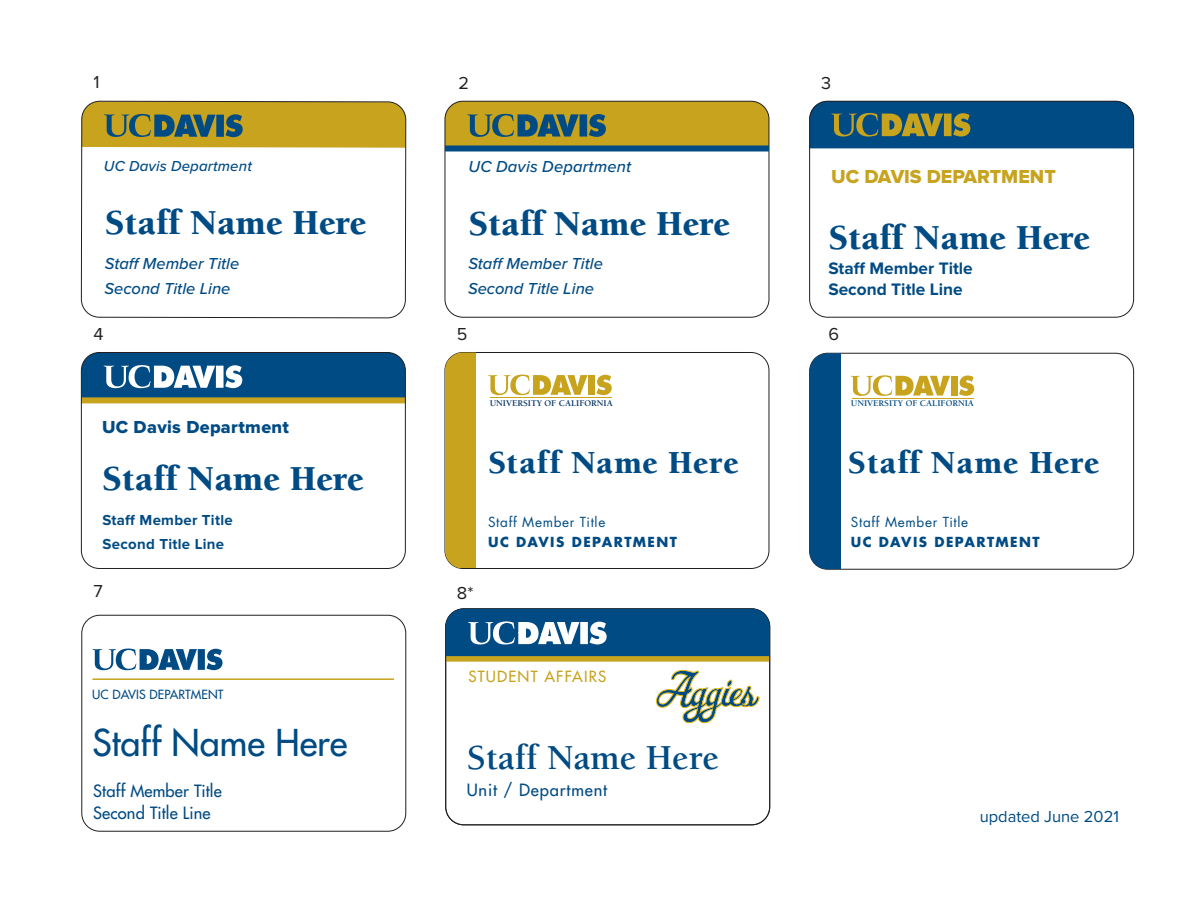
<style>
.page{position:relative;width:1188px;height:918px;background:#fff}
.page>*{position:absolute;margin:0;border:0;box-sizing:border-box;transform-origin:0 0}
.t1{font:900 36px "Berkeley Std";color:#004b84}
.t2{font:700 36px "Berkeley Std";color:#004b84}
.t3{font:500 36px "Futura Std";color:#004b84}
.t4{font:900 33px "Berkeley Std";letter-spacing:.025em;color:#004b84}
.t5{font:19.5px "Proxima Nova Extrabld";color:#c7a31e}
.t6{font:18px "Proxima Nova Extrabld";letter-spacing:.02em;color:#004b84}
.t7{font:18px "Proxima Nova";color:#231f20}
.t8{font:700 17.25px/21px "Proxima Nova";color:#004b84}
.t9{font:italic 500 16.5px/25px "Proxima Nova";color:#004b84}
.t10{font:500 16.5px/21.6px "Futura Std";letter-spacing:.01em;color:#004b84}
.t11{font:500 16.5px "Futura Std";letter-spacing:.05em;color:#004b84}
.t12{font:16.5px "Proxima Nova";color:#004b84}
.t13{font:700 15px "Proxima Nova";letter-spacing:.02em;color:#004b84}
.t14{font:italic 500 15px "Proxima Nova";letter-spacing:.01em;color:#004b84}
.t15{font:500 15px "Futura Std";letter-spacing:.08em;color:#c7a31e}
.t16{font:700 13.5px "Futura Std";letter-spacing:.105em;color:#004b84}
.t17{font:13.5px "Futura Std";letter-spacing:.05em;color:#004b84}
.t18{font:500 12.3px "Futura Std";letter-spacing:.01em;color:#004b84}
.t19{font:700 9px "Berkeley Std";color:#003163}
.t20{font:700 9px "Berkeley Std";color:#004b84}
</style>
<div class="page">
<svg style="left:81px;top:100px;width:326px;height:732px"></svg>
<svg style="left:445px;top:101px;width:324px;height:44px"></svg>
<div style="left:445px;top:101px;width:324px;height:217px;border:1px solid #231f20;border-radius:18px"></div>
<div style="left:445px;top:145px;width:324px;height:6px;background:#004b84"></div>
<svg style="left:809px;top:101px;width:325px;height:47px"></svg>
<div style="left:809px;top:101px;width:325px;height:217px;border:1px solid #231f20;border-radius:18px"></div>
<svg style="left:81px;top:352px;width:324px;height:45px"></svg>
<div style="left:81px;top:397px;width:325px;height:6px;background:#c7a31e"></div>
<div style="left:81px;top:352px;width:325px;height:217px;border:1px solid #231f20;border-radius:18px"></div>
<div style="left:445px;top:352px;width:324px;height:217px;border:1px solid #231f20;border-radius:18px"></div>
<svg style="left:596px;top:375px;width:16px;height:20px"></svg>
<div style="left:588px;top:375px;width:7px;height:20px;background:#c7a31e"></div>
<svg style="left:488px;top:375px;width:100px;height:20px"></svg>
<hr style="left:490px;top:397px;width:121px;height:1px;background:#c7a31e">
<div style="left:445px;top:352px;width:31px;height:216px;background:#c7a31e"></div>
<div style="left:809px;top:353px;width:325px;height:217px;border:1px solid #231f20;border-radius:18px"></div>
<div style="left:810px;top:353px;width:31px;height:216px;background:#004b84"></div>
<svg style="left:959px;top:376px;width:15px;height:20px"></svg>
<div style="left:951px;top:376px;width:7px;height:20px;background:#c7a31e"></div>
<svg style="left:851px;top:375px;width:99px;height:21px"></svg>
<hr style="left:852px;top:398px;width:122px;height:1px;background:#c7a31e">
<svg style="left:447px;top:656px;width:321px;height:5px;fill:#c7a31e"></svg>
<div style="left:445px;top:608px;width:325px;height:217px;border:1px solid #231f20;border-radius:18px"></div>
<svg style="left:446px;top:609px;width:324px;height:47px"></svg>
<svg style="left:656px;top:670px;width:104px;height:53px"></svg>
<div style="left:81px;top:615px;width:325px;height:217px;border:1px solid #231f20;border-radius:18px"></div>
<svg style="left:206px;top:649px;width:17px;height:21px"></svg>
<div style="left:198px;top:649px;width:7px;height:21px;background:#004b84"></div>
<svg style="left:92px;top:648px;width:105px;height:22px"></svg>
<hr style="left:92px;top:678px;width:302px;height:2px;background:#c7a31e">
<p class="t7" style="left:94px;top:72px;width:8px">1</p>
<p class="t14" style="left:104px;top:158px;width:150px">UC Davis Department</p>
<h1 class="t1" style="left:105px;top:203px;width:263px">Staff Name Here</h1>
<p class="t9" style="left:104px;top:251px;width:136px">Staff Member Title<br>Second Title Line</p>
<p class="t7" style="left:458px;top:73px;width:12px">2</p>
<p class="t9" style="left:468px;top:155px;width:164px">UC Davis Department</p>
<h1 class="t1" style="left:468px;top:204px;width:263px">Staff Name Here</h1>
<p class="t9" style="left:468px;top:252px;width:136px">Staff Member Title</p>
<p class="t9" style="left:468px;top:277px;width:128px">Second Title Line</p>
<p class="t7" style="left:821px;top:73px;width:12px">3</p>
<p class="t5" style="left:831px;top:165px;width:226px">UC DAVIS DEPARTMENT</p>
<h1 class="t1" style="left:828px;top:218px;width:263px">Staff Name Here</h1>
<p class="t8" style="left:828px;top:259px;width:146px">Staff Member Title<br>Second Title Line</p>
<p class="t7" style="left:94px;top:324px;width:12px">4</p>
<p class="t7" style="left:457px;top:324px;width:12px">5</p>
<p class="t7" style="left:828px;top:324px;width:12px">6</p>
<p class="t6" style="left:102px;top:416px;width:189px">UC Davis Department</p>
<h1 class="t1" style="left:102px;top:459px;width:263px">Staff Name Here</h1>
<p class="t13" style="left:102px;top:511px;width:132px">Staff Member Title</p>
<p class="t13" style="left:103px;top:535px;width:123px">Second Title Line</p>
<p class="t7" style="left:94px;top:581px;width:11px">7</p>
<p class="t7" style="left:457px;top:582px;width:18px">8*</p>
<p class="t19" style="left:490px;top:398px;width:125px">UNIVERSITY OF CALIFORNIA</p>
<h2 class="t4" style="left:488px;top:445px;width:252px">Staff Name Here</h2>
<p class="t17" style="left:488px;top:514px;width:119px">Staff Member Title</p>
<p class="t16" style="left:488px;top:533px;width:190px">UC DAVIS DEPARTMENT</p>
<p class="t20" style="left:851px;top:399px;width:125px">UNIVERSITY OF CALIFORNIA</p>
<h2 class="t4" style="left:848px;top:445px;width:253px">Staff Name Here</h2>
<p class="t17" style="left:851px;top:513px;width:119px">Staff Member Title</p>
<p class="t16" style="left:851px;top:533px;width:190px">UC DAVIS DEPARTMENT</p>
<p class="t18" style="left:92px;top:687px;width:133px">UC DAVIS DEPARTMENT</p>
<h1 class="t3" style="left:93px;top:720px;width:256px">Staff Name Here</h1>
<p class="t10" style="left:93px;top:780px;width:130px">Staff Member Title<br>Second Title Line</p>
<p class="t15" style="left:468px;top:667px;width:139px">STUDENT AFFAIRS</p>
<h1 class="t2" style="left:467px;top:738px;width:254px">Staff Name Here</h1>
<p class="t11" style="left:467px;top:780px;width:142px">Unit / Department</p>
<p class="t12" style="left:980px;top:807px;width:141px">updated June 2021</p>
</div>
